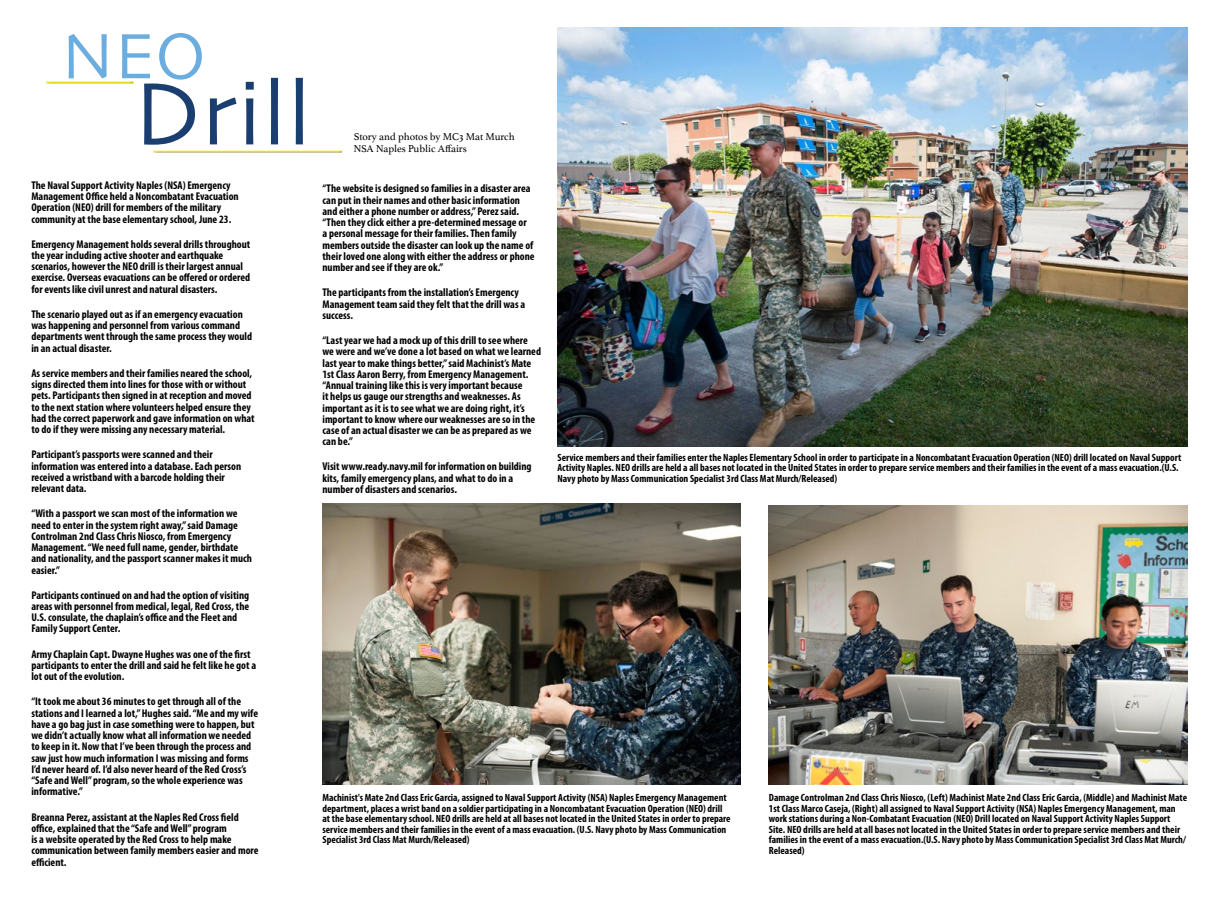
<style>
.page{position:relative;width:1215px;height:918px;background:#fff}
.page>*{position:absolute;margin:0;border:0;box-sizing:border-box;transform-origin:0 0}
.t1{font:93px "Skia";color:#1b3e70}
.t2{font:67.5px "Skia";color:#6caddf}
.t3{font:700 condensed 11.25px/11.2px "Myriad Pro";color:#000}
.t4{font:700 condensed 10.5px/10.5px "Myriad Pro";color:#000}
.t5{font:10.5px/11.9px "Athelas";color:#000}
</style>
<div class="page">
<img style="left:557px;top:27px;width:631px;height:420px">
<img style="left:322px;top:503px;width:419px;height:282px">
<img style="left:769px;top:506px;width:419px;height:279px">
<hr style="left:151px;top:149px;width:196px;height:4px;background:#000;opacity:.75">
<hr style="left:44px;top:80px;width:95px;height:4px;background:#000;opacity:.75">
<h2 class="t2" style="left:61px;top:16px;width:147px">NEO</h2>
<h1 class="t1" style="left:134px;top:58px;width:180px">Drill</h1>
<p class="t3" style="left:31px;top:179px;width:209px">The Naval Support Activity Naples (NSA) Emergency Management Office held a Noncombatant Evacuation Operation (NEO) drill for members of the military community at the base elementary school, June 23.</p>
<p class="t3" style="left:31px;top:238px;width:220px">Emergency Management holds several drills throughout the year including active shooter and earthquake scenarios, however the NEO drill is their largest annual exercise. Overseas evacuations can be offered or ordered for events like civil unrest and natural disasters.</p>
<p class="t3" style="left:31px;top:308px;width:222px">The scenario played out as if an emergency evacuation was happening and personnel from various command departments went through the same process they would in an actual disaster.</p>
<p class="t3" style="left:31px;top:367px;width:225px">As service members and their families neared the school, signs directed them into lines for those with or without pets. Participants then signed in at reception and moved to the next station where volunteers helped ensure they had the correct paperwork and gave information on what to do if they were missing any necessary material.</p>
<p class="t3" style="left:31px;top:449px;width:211px">Participant’s passports were scanned and their information was entered into a database. Each person received a wristband with a barcode holding their relevant data.</p>
<p class="t3" style="left:31px;top:508px;width:222px">“With a passport we scan most of the information we need to enter in the system right away,” said Damage Controlman 2nd Class Chris Niosco, from Emergency Management. “We need full name, gender, birthdate and nationality, and the passport scanner makes it much easier.”</p>
<p class="t3" style="left:31px;top:589px;width:219px">Participants continued on and had the option of visiting areas with personnel from medical, legal, Red Cross, the U.S. consulate, the chaplain’s office and the Fleet and Family Support Center.</p>
<p class="t3" style="left:31px;top:648px;width:226px">Army Chaplain Capt. Dwayne Hughes was one of the first participants to enter the drill and said he felt like he got a lot out of the evolution.</p>
<p class="t3" style="left:31px;top:696px;width:228px">“It took me about 36 minutes to get through all of the stations and I learned a lot,” Hughes said. “Me and my wife have a go bag just in case something were to happen, but we didn’t actually know what all information we needed to keep in it. Now that I’ve been through the process and saw just how much information I was missing and forms I’d never heard of. I’d also never heard of the Red Cross’s “Safe and Well” program, so the whole experience was informative.”</p>
<p class="t3" style="left:31px;top:811px;width:229px">Breanna Perez, assistant at the Naples Red Cross field office, explained that the “Safe and Well” program<br>is a website operated by the Red Cross to help make communication between family members easier and more efficient.</p>
<p class="t5" style="left:354px;top:130px;width:163px">Story and photos by MC3 Mat Murch<br>NSA Naples Public Affairs</p>
<p class="t3" style="left:322px;top:183px;width:214px">“The website is designed so families in a disaster area can put in their names and other basic information and either a phone number or address,” Perez said. “Then they click either a pre-determined message or<br>a personal message for their families. Then family members outside the disaster can look up the name of their loved one along with either the address or phone number and see if they are ok.”</p>
<p class="t3" style="left:322px;top:287px;width:204px">The participants from the installation’s Emergency<br>Management team said they felt that the drill was a success.</p>
<p class="t3" style="left:322px;top:334px;width:220px">“Last year we had a mock up of this drill to see where we were and we’ve done a lot based on what we learned last year to make things better,” said Machinist’s Mate 1st Class Aaron Berry, from Emergency Management. “Annual training like this is very important because<br>it helps us gauge our strengths and weaknesses. As important as it is to see what we are doing right, it’s important to know where our weaknesses are so in the case of an actual disaster we can be as prepared as we can be.”</p>
<p class="t3" style="left:322px;top:461px;width:211px">Visit www.ready.navy.mil for information on building kits, family emergency plans, and what to do in a number of disasters and scenarios.</p>
<p class="t4" style="left:557px;top:452px;width:625px">Service members and their families enter the Naples Elementary School in order to participate in a Noncombatant Evacuation Operation (NEO) drill located on Naval Support<br>Activity Naples. NEO drills are held a all bases not located in the United States in order to prepare service members and their families in the event of a mass evacuation.(U.S.<br>Navy photo by Mass Communication Specialist 3rd Class Mat Murch/Released)</p>
<p class="t4" style="left:322px;top:792px;width:410px">Machinist's Mate 2nd Class Eric Garcia, assigned to Naval Support Activity (NSA) Naples Emergency Management department, places a wrist band on a soldier participating in a Noncombatant Evacuation Operation (NEO) drill at the base elementary school. NEO drills are held at all bases not located in the United States in order to prepare service members and their families in the event of a mass evacuation. (U.S. Navy photo by Mass Communication Specialist 3rd Class Mat Murch/Released)</p>
<p class="t4" style="left:769px;top:792px;width:420px">Damage Controlman 2nd Class Chris Niosco, (Left) Machinist Mate 2nd Class Eric Garcia, (Middle) and Machinist Mate 1st Class Marco Caseja, (Right) all assigned to Naval Support Activity (NSA) Naples Emergency Management, man work stations during a Non-Combatant Evacuation (NEO) Drill located on Naval Support Activity Naples Support Site. NEO drills are held at all bases not located in the United States in order to prepare service members and their families in the event of a mass evacuation.(U.S. Navy photo by Mass Communication Specialist 3rd Class Mat Murch/ Released)</p>
</div>
